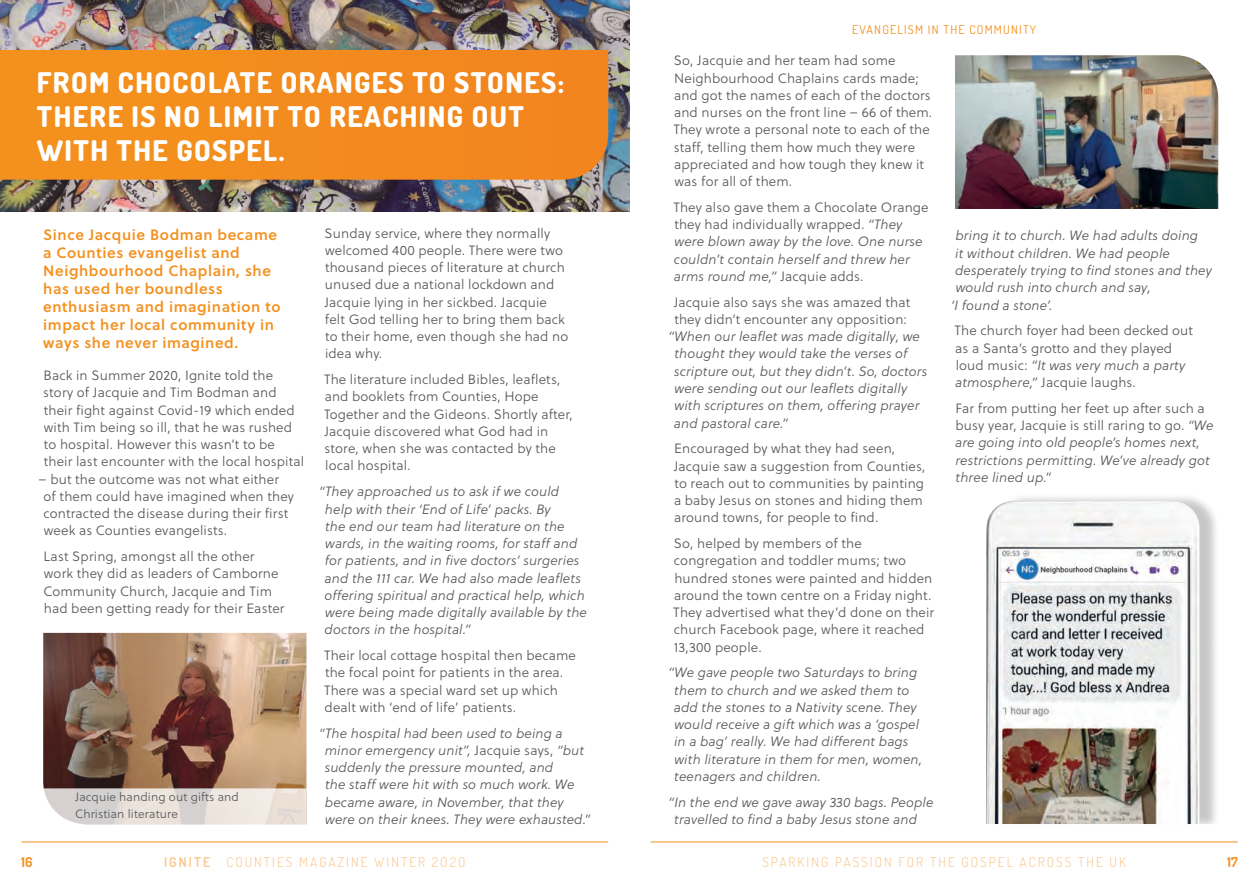
<style>
.page{position:relative;width:1259px;height:893px;background:#fff}
.page>*{position:absolute;margin:0;border:0;box-sizing:border-box;transform-origin:0 0}
.t1{font:800 28.5px/34.2px "Dosis";letter-spacing:.05em;color:#fff}
.t2{font:15px/18px "Soleil Sb";letter-spacing:.04em;color:#f4901d}
.t3{font:13.5px/17.2px "Soleil Lt";letter-spacing:.01em;color:#57585a}
.t4{font:italic 13.5px/17.2px "Soleil Lt";letter-spacing:.01em;color:#57585a}
.t5{font:300 13.5px "Dosis";letter-spacing:.15em;color:#fbc488}
.t6{font:700 13.5px "Dosis";color:#f4901d}
.t7{font:12px/17.2px "Soleil Lt";letter-spacing:.01em;color:#57585a}
.t8{font:12px "Dosis";letter-spacing:.1em;color:#f4901d}
.s1{font-style:normal}
.s2{font-style:italic}
.s3{font-weight:600}
</style>
<div class="page">
<hr style="left:21px;top:842px;width:587px;height:1px;background:#f4901d">
<hr style="left:651px;top:842px;width:586px;height:1px;background:#f4901d">
<img style="left:43px;top:633px;width:263px;height:155px">
<svg style="left:43px;top:788px;width:263px;height:36px"></svg>
<img style="left:0;top:0;width:629px;height:211px">
<img style="left:955px;top:55px;width:263px;height:154px">
<div style="left:0;top:50px;width:608px;height:130px;background:#f38c1e"></div>
<div style="left:992px;top:493px;width:228px;height:338px;background:#231f20;opacity:.25"></div>
<img style="left:986px;top:501px;width:213px;height:323px">
<svg style="left:992px;top:824px;width:228px;height:7px"></svg>
<h1 class="t1" style="left:37px;top:65px;width:529px">FROM CHOCOLATE ORANGES TO STONES:<br>THERE IS NO LIMIT TO REACHING OUT<br>WITH THE GOSPEL.</h1>
<p class="t2" style="left:43px;top:225px;width:239px">Since Jacquie Bodman became a Counties evangelist and<br>Neighbourhood Chaplain, she has used her boundless enthusiasm and imagination to impact her local community in ways she never imagined.</p>
<p class="t3" style="left:43px;top:367px;width:262px">Back in Summer 2020, Ignite told the story of Jacquie and Tim Bodman and their fight against Covid-19 which ended with Tim being so ill, that he was rushed to hospital. However this wasn’t to be their last encounter with the local hospital</p>
<p class="t3" style="left:43px;top:470px;width:252px;text-indent:-5px">– but the outcome was not what either of them could have imagined when they contracted the disease during their first week as Counties evangelists.</p>
<p class="t3" style="left:43px;top:548px;width:243px">Last Spring, amongst all the other work they did as leaders of Camborne Community Church, Jacquie and Tim had been getting ready for their Easter</p>
<p class="t7" style="left:75px;top:788px;width:165px">Jacquie handing out gifts and<br>Christian literature</p>
<p class="t3" style="left:324px;top:224px;width:245px">Sunday service, where they normally welcomed 400 people. There were two thousand pieces of literature at church unused due a national lockdown and Jacquie lying in her sickbed. Jacquie felt God telling her to bring them back to their home, even though she had no idea why.</p>
<p class="t3" style="left:324px;top:371px;width:250px">The literature included Bibles, leaflets, and booklets from Counties, Hope Together and the Gideons. Shortly after, Jacquie discovered what God had in store, when she was contacted by the local hospital.</p>
<p class="t4" style="left:325px;top:483px;width:264px;text-indent:-5px">“They approached us to ask if we could help with their ‘End of Life’ packs. By<br>the end our team had literature on the wards, in the waiting rooms, for staff and for patients, and in five doctors’ surgeries and the 111 car. We had also made leaflets offering spiritual and practical help, which were being made digitally available by the doctors in the hospital.”</p>
<p class="t3" style="left:324px;top:647px;width:253px">Their local cottage hospital then became the focal point for patients in the area.<br>There was a special ward set up which dealt with ‘end of life’ patients.</p>
<p class="t4" style="left:325px;top:724px;width:267px;text-indent:-5px">“The hospital had been used to being a minor emergency unit”, <span class="s1">Jacquie says,</span> “but suddenly the pressure mounted, and<br>the staff were hit with so much work. We became aware, in November, that they were on their knees. They were exhausted.”</p>
<p class="t8" style="left:852px;top:21px;width:186px">EVANGELISM IN THE COMMUNITY</p>
<p class="t3" style="left:673px;top:52px;width:260px">So, Jacquie and her team had some Neighbourhood Chaplains cards made; and got the names of each of the doctors and nurses on the front line – 66 of them.<br>They wrote a personal note to each of the staff, telling them how much they were appreciated and how tough they knew it was for all of them.</p>
<p class="t4" style="left:673px;top:198px;width:257px"><span class="s1">They also gave them a Chocolate Orange they had individually wrapped.</span> “They were blown away by the love. One nurse couldn’t contain herself and threw her arms round me,” <span class="s1">Jacquie adds.</span></p>
<p class="t3" style="left:674px;top:293px;width:238px">Jacquie also says she was amazed that they didn’t encounter any opposition:</p>
<p class="t4" style="left:674px;top:328px;width:255px;text-indent:-5px">“When our leaflet was made digitally, we thought they would take the verses of scripture out, but they didn’t. So, doctors were sending out our leaflets digitally with scriptures on them, offering prayer and pastoral care.”</p>
<p class="t3" style="left:674px;top:440px;width:253px">Encouraged by what they had seen, Jacquie saw a suggestion from Counties, to reach out to communities by painting a baby Jesus on stones and hiding them around towns, for people to find.</p>
<p class="t3" style="left:673px;top:535px;width:262px">So, helped by members of the congregation and toddler mums; two hundred stones were painted and hidden around the town centre on a Friday night.<br>They advertised what they’d done on their church Facebook page, where it reached 13,300 people.</p>
<p class="t4" style="left:674px;top:664px;width:250px;text-indent:-5px">“We gave people two Saturdays to bring them to church and we asked them to add the stones to a Nativity scene. They would receive a gift which was a ‘gospel in a bag’ really. We had different bags with literature in them for men, women, teenagers and children.</p>
<p class="t4" style="left:674px;top:793px;width:261px;text-indent:-6px">“In the end we gave away 330 bags. People travelled to find a baby Jesus stone and</p>
<p class="t4" style="left:955px;top:227px;width:244px">bring it to church. We had adults doing</p>
<p class="t4" style="left:955px;top:244px;width:216px">it without children. We had people</p>
<p class="t4" style="left:955px;top:261px;width:258px">desperately trying to find stones and they</p>
<p class="t4" style="left:955px;top:279px;width:196px">would rush into church and say,</p>
<p class="t4" style="left:951px;top:296px;width:103px">‘I found a stone’.</p>
<p class="t3" style="left:954px;top:322px;width:240px">The church foyer had been decked out as a Santa’s grotto and they played loud music: <span class="s2">“It was very much a party atmosphere,”</span> Jacquie laughs.</p>
<p class="t4" style="left:955px;top:399px;width:260px"><span class="s1">Far from putting her feet up after such a busy year, Jacquie is still raring to go.</span> “We are going into old people’s homes next, restrictions permitting. We’ve already got three lined up.”</p>
<p class="t6" style="left:21px;top:853px;width:13px">16</p>
<p class="t5" style="left:164px;top:853px;width:303px"><span class="s3">IGNITE</span> COUNTIES MAGAZINE WINTER 2O2O</p>
<p class="t5" style="left:762px;top:853px;width:365px">SPARKING PASSION FOR THE GOSPEL ACROSS THE UK</p>
<p class="t6" style="left:1227px;top:853px;width:12px">17</p>
</div>
